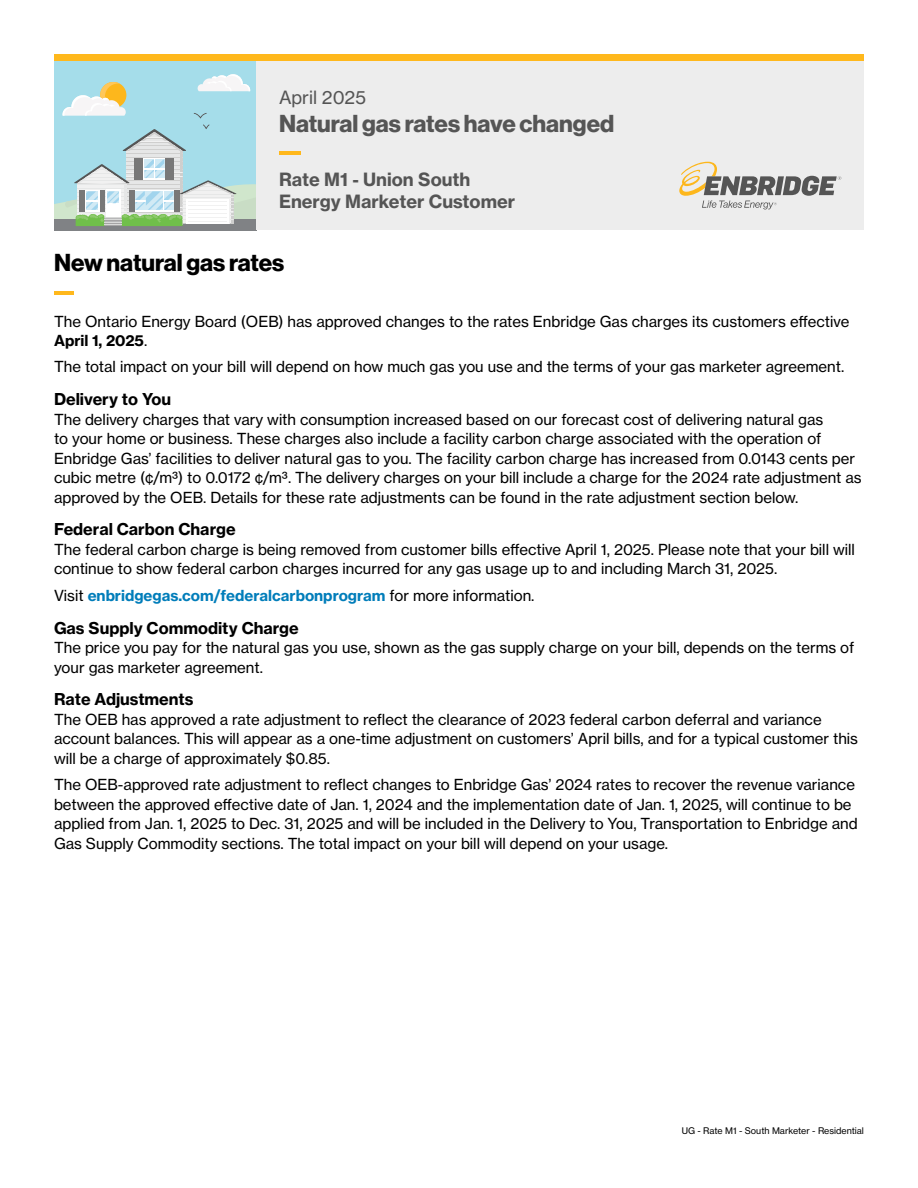
<style>
.page{position:relative;width:918px;height:1188px;background:#fff}
.page>*{position:absolute;margin:0;border:0;box-sizing:border-box;transform-origin:0 0}
.t1{font:24px "N Haas Grotesk DS Std 75 Bd";color:#555}
.t2{font:24px "N Haas Grotesk DS Std 75 Bd";color:#000}
.Subheading{font:18px "N Haas Grotesk TX Std 75 Bd";color:#555}
.Date{font:18px "N Haas Grotesk TX Std 55 Rg";color:#555}
.Heading{font:16.2px "N Haas Grotesk TX Std 75 Bd";color:#000}
.Body{font:15px/19.5px "N Haas Grotesk TX Std 55 Rg";color:#000}
.Body-2{font:15px "N Haas Grotesk TX Std 75 Bd";color:#007dba}
.Body-3{font:9px "N Haas Grotesk TX Std 55 Rg";color:#000}
.s1{font-family:"N Haas Grotesk TX Std 75 Bd"}
.s2{font-family:"N Haas Grotesk TX Std 55 Rg";color:#000}
</style>
<div class="page">
<div style="left:54px;top:54px;width:810px;height:8px;background:#ffb81c"></div>
<div style="left:54px;top:62px;width:202px;height:168px;background:#a5ddea"></div>
<svg style="left:197px;top:74px;width:53px;height:17px"></svg>
<svg style="left:63px;top:82px;width:63px;height:34px"></svg>
<div style="left:54px;top:219px;width:202px;height:11px;background:#808285"></div>
<svg style="left:123px;top:129px;width:63px;height:22px"></svg>
<div style="left:126px;top:151px;width:57px;height:73px;background:#e6e7e7"></div>
<hr style="left:180px;top:151px;width:3px;height:73px;background:#cfcfce">
<hr style="left:126px;top:138px;width:57px;height:1px;background:#cfcfce">
<hr style="left:126px;top:141px;width:57px;height:1px;background:#f1f1f1">
<hr style="left:126px;top:142px;width:57px;height:1px;background:#cfcfce">
<hr style="left:126px;top:145px;width:57px;height:1px;background:#f1f1f1">
<hr style="left:126px;top:146px;width:57px;height:1px;background:#cfcfce">
<hr style="left:126px;top:149px;width:57px;height:1px;background:#f1f1f1">
<hr style="left:126px;top:150px;width:57px;height:1px;background:#cfcfce">
<hr style="left:126px;top:153px;width:57px;height:1px;background:#cfcfce">
<hr style="left:126px;top:157px;width:57px;height:1px;background:#cfcfce">
<div style="left:135px;top:158px;width:8px;height:22px;background:#787878"></div>
<svg style="left:143px;top:158px;width:23px;height:2px"></svg>
<div style="left:166px;top:158px;width:8px;height:22px;background:#787878"></div>
<svg style="left:194px;top:113px;width:13px;height:5px"></svg>
<svg style="left:203px;top:124px;width:7px;height:5px"></svg>
<svg style="left:54px;top:160px;width:202px;height:66px"></svg>
<div style="left:187px;top:199px;width:42px;height:25px;background:#fff"></div>
<hr style="left:189px;top:201px;width:38px;height:1px;background:#f1f1f1">
<hr style="left:189px;top:205px;width:38px;height:1px;background:#f1f1f1">
<hr style="left:189px;top:209px;width:38px;height:1px;background:#f1f1f1">
<hr style="left:189px;top:213px;width:38px;height:1px;background:#f1f1f1">
<hr style="left:189px;top:217px;width:38px;height:1px;background:#f1f1f1">
<hr style="left:189px;top:221px;width:38px;height:1px;background:#f1f1f1">
<div style="left:256px;top:62px;width:608px;height:168px;background:#ededed"></div>
<hr style="left:279px;top:152px;width:22px;height:3px;background:#ffb81c">
<svg style="left:679px;top:162px;width:162px;height:47px"></svg>
<hr style="left:54px;top:292px;width:19px;height:3px;background:#ffb81c">
<p class="Date" style="left:279px;top:86px;width:89px">April 2025</p>
<p class="t1" style="left:279px;top:110px;width:337px">Natural gas rates have changed</p>
<p class="Subheading" style="left:279px;top:168px;width:193px">Rate M1 - Union South</p>
<p class="Subheading" style="left:279px;top:190px;width:238px">Energy Marketer Customer</p>
<p class="t2" style="left:54px;top:249px;width:232px">New natural gas rates</p>
<p class="Body" style="left:54px;top:311px;width:797px">The Ontario Energy Board (OEB) has approved changes to the rates Enbridge Gas charges its customers effective<br><span class="s1">April 1, 2025</span>.</p>
<p class="Body" style="left:54px;top:357px;width:792px">The total impact on your bill will depend on how much gas you use and the terms of your gas marketer agreement.</p>
<p class="Heading" style="left:54px;top:389px;width:119px">Delivery to You</p>
<p class="Body" style="left:54px;top:409px;width:809px">The delivery charges that vary with consumption increased based on our forecast cost of delivering natural gas<br>to your home or business. These charges also include a facility carbon charge associated with the operation of Enbridge Gas’ facilities to deliver natural gas to you. The facility carbon charge has increased from 0.0143 cents per cubic metre (¢/m³) to 0.0172 ¢/m³. The delivery charges on your bill include a charge for the 2024 rate adjustment as approved by the OEB. Details for these rate adjustments can be found in the rate adjustment section below.</p>
<p class="Heading" style="left:54px;top:519px;width:183px">Federal Carbon Charge</p>
<p class="Body" style="left:54px;top:540px;width:802px">The federal carbon charge is being removed from customer bills effective April 1, 2025. Please note that your bill will continue to show federal carbon charges incurred for any gas usage up to and including March 31, 2025.</p>
<p class="Body-2" style="left:54px;top:586px;width:482px"><span class="s2">Visit</span> enbridgegas.com/federalcarbonprogram <span class="s2">for more information.</span></p>
<p class="Heading" style="left:54px;top:617px;width:246px">Gas Supply Commodity Charge</p>
<p class="Body" style="left:54px;top:638px;width:802px">The price you pay for the natural gas you use, shown as the gas supply charge on your bill, depends on the terms of your gas marketer agreement.</p>
<p class="Heading" style="left:54px;top:689px;width:141px">Rate Adjustments</p>
<p class="Body" style="left:54px;top:710px;width:806px">The OEB has approved a rate adjustment to reflect the clearance of 2023 federal carbon deferral and variance account balances. This will appear as a one-time adjustment on customers’ April bills, and for a typical customer this will be a charge of approximately $0.85.</p>
<p class="Body" style="left:54px;top:775px;width:805px">The OEB-approved rate adjustment to reflect changes to Enbridge Gas’ 2024 rates to recover the revenue variance between the approved effective date of Jan. 1, 2024 and the implementation date of Jan. 1, 2025, will continue to be applied from Jan. 1, 2025 to Dec. 31, 2025 and will be included in the Delivery to You, Transportation to Enbridge and Gas Supply Commodity sections. The total impact on your bill will depend on your usage.</p>
<p class="Body-3" style="left:682px;top:1125px;width:184px">UG - Rate M1 - South Marketer - Residential</p>
</div>
